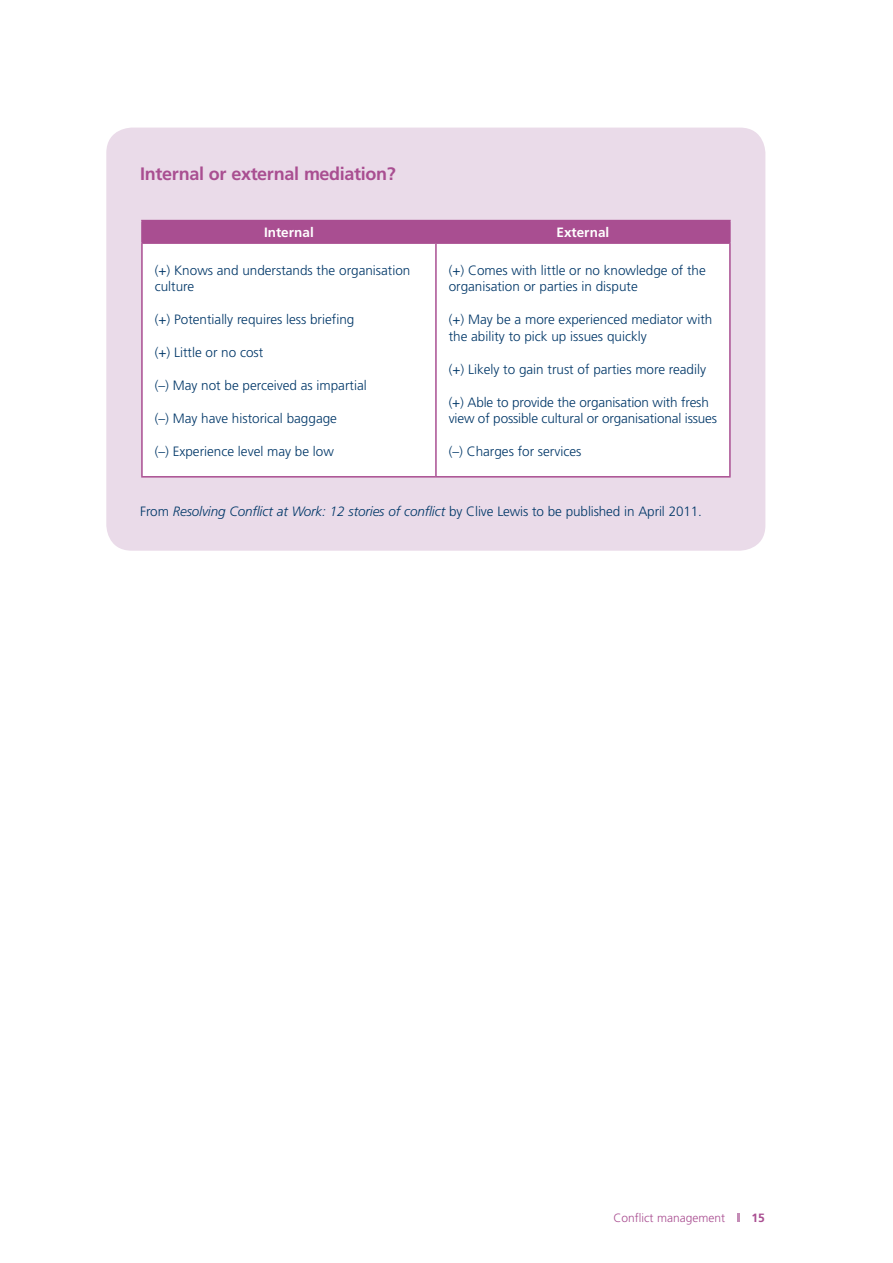
<style>
.page{position:relative;width:893px;height:1263px;background:#fff}
.page>*{position:absolute;margin:0;border:0;box-sizing:border-box;transform-origin:0 0}
.t1{font:700 18px "Frutiger";letter-spacing:-.02em;color:#a94e91}
.t2{font:300 13.5px/16.5px "Frutiger";color:#003768}
.t3{font:italic 300 13.5px "Frutiger";letter-spacing:-.01em;color:#003768}
.t4{font:700 13.5px "Frutiger";color:#fff}
.t5{font:300 12px "Frutiger";color:#a94e91}
.t6{font:700 12px "Frutiger";color:#a94e91}
.s1{font-style:normal}
</style>
<div class="page">
<div style="left:106px;top:128px;width:659px;height:423px;background:#eadbe9;border-radius:26px"></div>
<div style="left:142px;top:221px;width:294px;height:22px;background:#a94e91"></div>
<div style="left:436px;top:221px;width:294px;height:22px;background:#a94e91"></div>
<div style="left:142px;top:243px;width:294px;height:234px;background:#fff"></div>
<div style="left:436px;top:243px;width:294px;height:234px;background:#fff"></div>
<hr style="left:141px;top:220px;width:295px;height:1px;background:#a94e91">
<hr style="left:141px;top:221px;width:2px;height:21px;background:#a94e91">
<hr style="left:436px;top:220px;width:295px;height:1px;background:#a94e91">
<hr style="left:729px;top:221px;width:2px;height:21px;background:#a94e91">
<hr style="left:141px;top:242px;width:295px;height:2px;background:#a94e91">
<hr style="left:141px;top:244px;width:2px;height:232px;background:#a94e91">
<hr style="left:436px;top:242px;width:295px;height:2px;background:#a94e91">
<hr style="left:435px;top:244px;width:2px;height:232px;background:#a94e91">
<hr style="left:729px;top:244px;width:2px;height:232px;background:#a94e91">
<hr style="left:141px;top:476px;width:295px;height:2px;background:#a94e91">
<hr style="left:436px;top:476px;width:295px;height:2px;background:#a94e91">
<svg style="left:737px;top:1213px;width:2px;height:9px"></svg>
<h4 class="t1" style="left:140px;top:163px;width:257px">Internal or external mediation?</h4>
<p class="t4" style="left:264px;top:224px;width:51px">Internal</p>
<p class="t4" style="left:557px;top:224px;width:54px">External</p>
<p class="t2" style="left:155px;top:262px;width:257px">(+) Knows and understands the organisation culture</p>
<p class="t2" style="left:155px;top:311px;width:201px">(+) Potentially requires less briefing</p>
<p class="t2" style="left:155px;top:344px;width:110px">(+) Little or no cost</p>
<p class="t2" style="left:155px;top:377px;width:214px">(–) May not be perceived as impartial</p>
<p class="t2" style="left:155px;top:410px;width:184px">(–) May have historical baggage</p>
<p class="t2" style="left:155px;top:443px;width:181px">(–) Experience level may be low</p>
<p class="t2" style="left:449px;top:262px;width:259px">(+) Comes with little or no knowledge of the organisation or parties in dispute</p>
<p class="t2" style="left:449px;top:311px;width:265px">(+) May be a more experienced mediator with the ability to pick up issues quickly</p>
<p class="t2" style="left:449px;top:361px;width:259px">(+) Likely to gain trust of parties more readily</p>
<p class="t2" style="left:449px;top:394px;width:270px">(+) Able to provide the organisation with fresh view of possible cultural or organisational issues</p>
<p class="t2" style="left:449px;top:443px;width:134px">(–) Charges for services</p>
<p class="t3" style="left:140px;top:504px;width:563px"><span class="s1">From</span> Resolving Conflict at Work: 12 stories of conflict <span class="s1">by Clive Lewis to be published in April 2011.</span></p>
<p class="t5" style="left:613px;top:1211px;width:113px">Conflict management</p>
<p class="t6" style="left:751px;top:1210px;width:15px">15</p>
</div>
